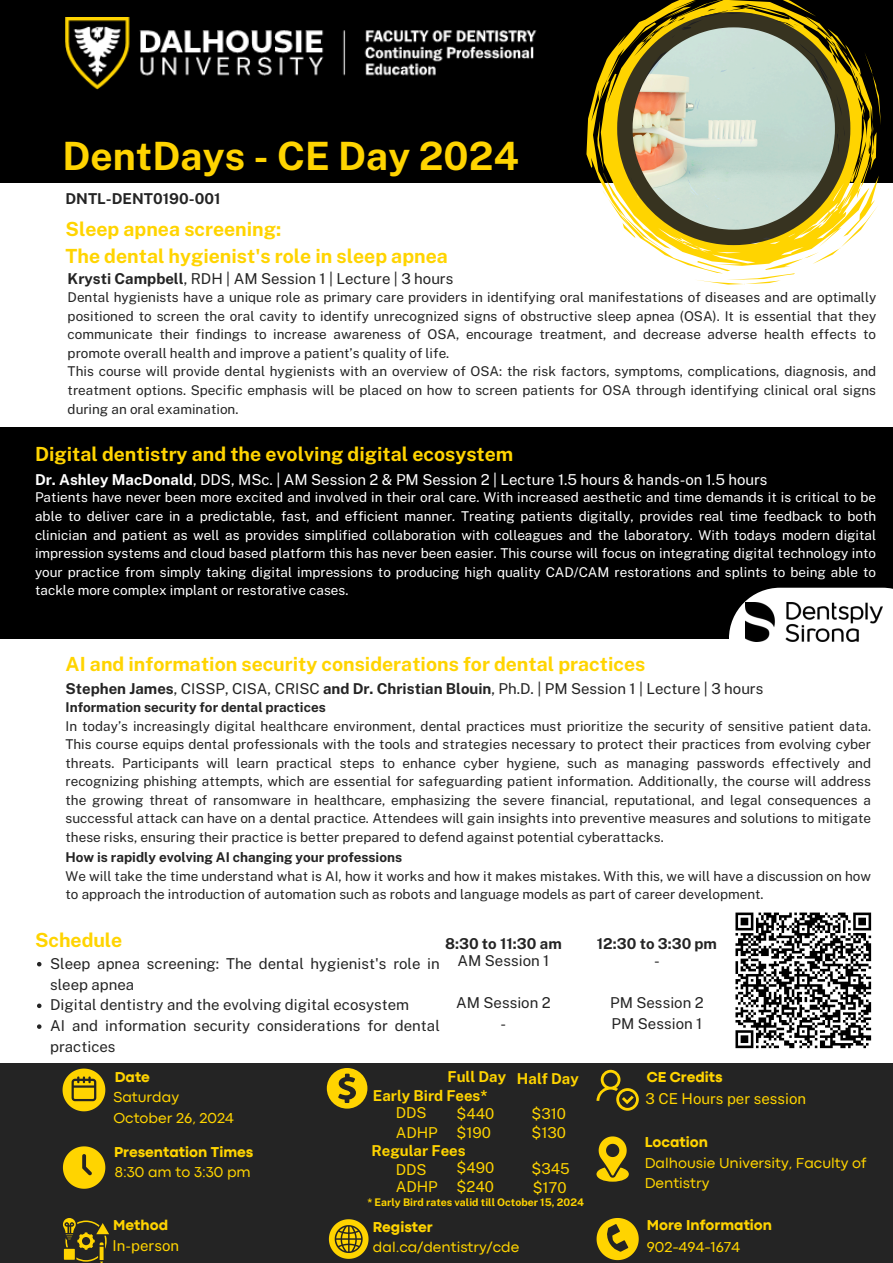
<style>
.page{position:relative;width:893px;height:1263px;background:#fff}
.page>*{position:absolute;margin:0;border:0;box-sizing:border-box;transform-origin:0 0}
.t1{font:700 39px "Public Sans";color:#ffd400}
.t2{font:700 19.5px/27px "Public Sans";color:#ffd400}
.t3{font:15px/20.9px "Public Sans";color:#242424}
.t4{font:15px/20.9px "Codec Pro";color:#ffd400}
.t5{font:15px "Public Sans";color:#fff}
.t6{font:15px "Public Sans";color:#ffd400}
.t7{font:800 15px "Codec Pro";color:#ffd400}
.t8{font:700 15px "Public Sans";color:#242424}
.t9{font:700 15px "Public Sans";color:#ffd400}
.t10{font:13.5px/18.6px "Public Sans";color:#242424}
.t11{font:13.5px/18.6px "Public Sans";color:#fff;text-align:justify}
.t12{font:700 10.5px "Public Sans";color:#ffd400}
.s1{font-weight:700}
</style>
<div class="page">
<div style="left:0;top:0;width:893px;height:183px;background:#000"></div>
<img style="left:66px;top:17px;width:488px;height:72px">
<div style="left:0;top:1063px;width:893px;height:200px;background:#242424"></div>
<svg style="left:329px;top:1219px;width:39px;height:39px"></svg>
<svg style="left:63px;top:1068px;width:42px;height:43px"></svg>
<svg style="left:596px;top:1218px;width:43px;height:42px"></svg>
<svg style="left:63px;top:1146px;width:42px;height:42px"></svg>
<svg style="left:596px;top:1136px;width:32px;height:46px"></svg>
<svg style="left:63px;top:1218px;width:46px;height:45px"></svg>
<svg style="left:596px;top:1070px;width:42px;height:41px"></svg>
<svg style="left:327px;top:1068px;width:40px;height:40px"></svg>
<svg style="left:735px;top:912px;width:137px;height:137px"></svg>
<svg style="left:586px;top:0;width:294px;height:285px"></svg>
<svg style="left:617px;top:12px;width:233px;height:233px;background:#8c7b27"></svg>
<img style="left:632px;top:27px;width:203px;height:203px">
<div style="left:0;top:427px;width:893px;height:212px;background:#000"></div>
<svg style="left:729px;top:588px;width:164px;height:51px"></svg>
<img style="left:745px;top:603px;width:138px;height:39px">
<svg style="left:37px;top:962px;width:4px;height:4px"></svg>
<svg style="left:37px;top:1003px;width:4px;height:5px"></svg>
<svg style="left:37px;top:1024px;width:4px;height:5px"></svg>
<h5 class="t1" style="left:63px;top:133px;width:458px">DentDays - CE Day 2024</h5>
<h4 class="t8" style="left:66px;top:190px;width:156px">DNTL-DENT0190-001</h4>
<h6 class="t2" style="left:66px;top:215px;width:384px">Sleep apnea screening:<br>The dental hygienist's role in sleep apnea</h6>
<h6 class="t3" style="left:68px;top:268px;width:387px"><span class="s1">Krysti Campbell</span>, RDH | AM Session 1 | Lecture | 3 hours</h6>
<h4 class="t10" style="left:68px;top:288px;width:810px">Dental hygienists have a unique role as primary care providers in identifying oral manifestations of diseases and are optimally positioned to screen the oral cavity to identify unrecognized signs of obstructive sleep apnea (OSA). It is essential that they communicate their findings to increase awareness of OSA, encourage treatment, and decrease adverse health effects to promote overall health and improve a patient’s quality of life.<br>This course will provide dental hygienists with an overview of OSA: the risk factors, symptoms, complications, diagnosis, and treatment options. Specific emphasis will be placed on how to screen patients for OSA through identifying clinical oral signs during an oral examination.</h4>
<p class="t2" style="left:35px;top:440px;width:480px">Digital dentistry and the evolving digital ecosystem</p>
<h5 class="t5" style="left:35px;top:470px;width:734px"><span class="s1">Dr. Ashley MacDonald</span>, DDS, MSc. | AM Session 2 &amp; PM Session 2 | Lecture 1.5 hours &amp; hands-on 1.5 hours</h5>
<h6 class="t11" style="left:35px;top:488px;width:842px">Patients have never been more excited and involved in their oral care. With increased aesthetic and time demands it is critical to be able to deliver care in a predictable, fast, and efficient manner. Treating patients digitally, provides real time feedback to both clinician and patient as well as provides simplified collaboration with colleagues and the laboratory. With todays modern digital impression systems and cloud based platform this has never been easier. This course will focus on integrating digital technology into your practice from simply taking digital impressions to producing high quality CAD/CAM restorations and splints to being able to tackle more complex implant or restorative cases.</h6>
<h6 class="t2" style="left:66px;top:650px;width:581px">AI and information security considerations for dental practices</h6>
<p class="t3" style="left:66px;top:678px;width:699px"><span class="s1">Stephen James</span>, CISSP, CISA, CRISC <span class="s1">and Dr. Christian Blouin</span>, Ph.D. | PM Session 1 | Lecture | 3 hours</p>
<h6 class="t10" style="left:66px;top:698px;width:807px"><span class="s1">Information security for dental practices<br></span>In today’s increasingly digital healthcare environment, dental practices must prioritize the security of sensitive patient data.<br>This course equips dental professionals with the tools and strategies necessary to protect their practices from evolving cyber threats. Participants will learn practical steps to enhance cyber hygiene, such as managing passwords effectively and recognizing phishing attempts, which are essential for safeguarding patient information. Additionally, the course will address the growing threat of ransomware in healthcare, emphasizing the severe financial, reputational, and legal consequences a successful attack can have on a dental practice. Attendees will gain insights into preventive measures and solutions to mitigate these risks, ensuring their practice is better prepared to defend against potential cyberattacks.</h6>
<p class="t10" style="left:66px;top:848px;width:807px"><span class="s1">How is rapidly evolving AI changing your professions<br></span>We will take the time understand what is AI, how it works and how it makes mistakes. With this, we will have a discussion on how to approach the introduction of automation such as robots and language models as part of career development.</p>
<h6 class="t2" style="left:35px;top:927px;width:89px">Schedule</h6>
<h6 class="t3" style="left:50px;top:953px;width:391px">Sleep apnea screening: The dental hygienist's role in sleep apnea</h6>
<p class="t3" style="left:50px;top:994px;width:361px">Digital dentistry and the evolving digital ecosystem</p>
<h5 class="t3" style="left:50px;top:1015px;width:391px">AI and information security considerations for dental practices</h5>
<h6 class="t8" style="left:445px;top:934px;width:118px">8:30 to 11:30 am</h6>
<h4 class="t8" style="left:597px;top:934px;width:122px">12:30 to 3:30 pm</h4>
<h6 class="t3" style="left:457px;top:950px;width:93px">AM Session 1</h6>
<h5 class="t3" style="left:456px;top:992px;width:96px;text-align:center">AM Session 2 -</h5>
<h6 class="t3" style="left:654px;top:950px;width:7px">-</h6>
<h4 class="t3" style="left:610px;top:992px;width:95px">PM Session 2<br>PM Session 1</h4>
<p class="t7" style="left:115px;top:1072px;width:37px">Date</p>
<h3 class="t4" style="left:113px;top:1087px;width:122px">Saturday<br>October 26, 2024</h3>
<h6 class="t7" style="left:114px;top:1147px;width:141px">Presentation Times</h6>
<p class="t4" style="left:115px;top:1162px;width:138px">8:30 am to 3:30 pm</p>
<h5 class="t9" style="left:447px;top:1068px;width:60px">Full Day</h5>
<p class="t9" style="left:517px;top:1070px;width:64px">Half Day</p>
<h6 class="t9" style="left:373px;top:1086px;width:116px">Early Bird Fees*</h6>
<h6 class="t6" style="left:396px;top:1104px;width:32px">DDS</h6>
<h6 class="t6" style="left:456px;top:1105px;width:39px">$440</h6>
<h2 class="t6" style="left:531px;top:1105px;width:36px">$310</h2>
<p class="t6" style="left:396px;top:1124px;width:44px">ADHP</p>
<p class="t6" style="left:456px;top:1124px;width:36px">$190</p>
<h6 class="t6" style="left:531px;top:1124px;width:36px">$130</h6>
<h6 class="t6" style="left:396px;top:1161px;width:32px">DDS</h6>
<h5 class="t6" style="left:456px;top:1158px;width:39px">$490</h5>
<h6 class="t6" style="left:531px;top:1159px;width:40px">$345</h6>
<h6 class="t9" style="left:371px;top:1142px;width:96px">Regular Fees</h6>
<p class="t6" style="left:396px;top:1177px;width:44px">ADHP</p>
<p class="t6" style="left:456px;top:1177px;width:39px">$240</p>
<h5 class="t6" style="left:532px;top:1178px;width:36px">$170</h5>
<h6 class="t7" style="left:647px;top:1072px;width:77px">CE Credits</h6>
<h2 class="t6" style="left:645px;top:1089px;width:162px">3 CE Hours per session</h2>
<h2 class="t7" style="left:645px;top:1137px;width:65px">Location</h2>
<h6 class="t4" style="left:645px;top:1153px;width:223px">Dalhousie University, Faculty of<br>Dentistry</h6>
<p class="t12" style="left:367px;top:1196px;width:218px">* Early Bird rates valid till October 15, 2024</p>
<p class="t7" style="left:113px;top:1219px;width:56px">Method</p>
<p class="t6" style="left:113px;top:1237px;width:68px">In-person</p>
<h1 class="t7" style="left:373px;top:1222px;width:61px">Register</h1>
<p class="t4" style="left:373px;top:1237px;width:148px">dal.ca/dentistry/cde</p>
<h2 class="t7" style="left:647px;top:1219px;width:127px">More Information</h2>
<h6 class="t4" style="left:647px;top:1237px;width:95px">902-494-1674</h6>
</div>
